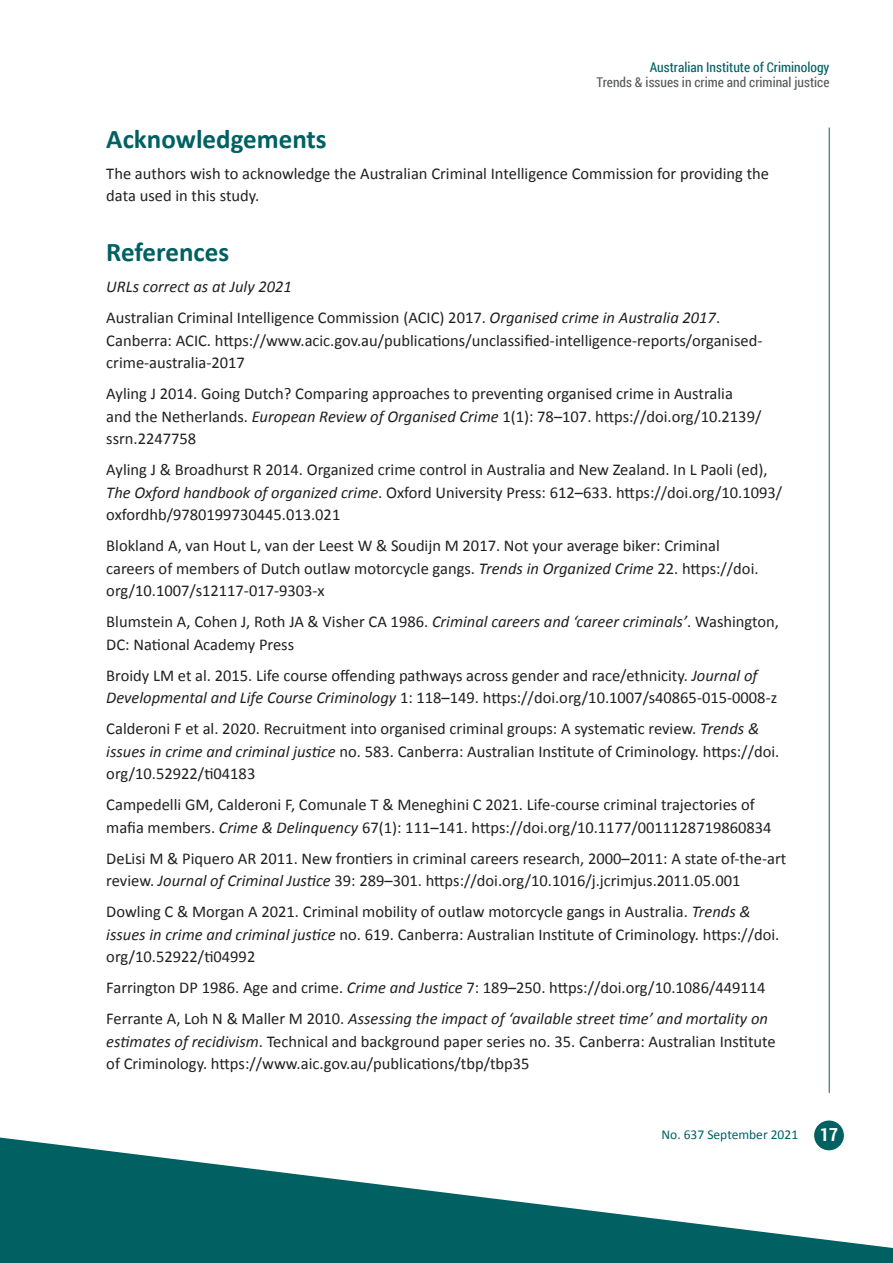
<style>
.page{position:relative;width:893px;height:1263px;background:#fff}
.page>*{position:absolute;margin:0;border:0;box-sizing:border-box;transform-origin:0 0}
.t1{font:700 27px "Calibri";color:#006062}
.body{font:16.5px/22.5px "Calibri";color:#231f20}
.body-2{font:italic 16.5px "Calibri";color:#231f20}
.t2{font:13.5px "Roboto Condensed";color:#57585a}
.t3{font:13.5px "Roboto Condensed";color:#006062}
.t4{font:13.5px "Calibri";color:#006062}
.s1{font-style:italic}
.s2{font-family:"Roboto Condensed";font-weight:700;font-size:18px;color:#fff}
</style>
<div class="page">
<hr style="left:829px;top:128px;width:1px;height:965px;background:#006062">
<div style="left:814px;top:1120px;width:30px;height:30px;background:#006062;border-radius:50%"></div>
<svg style="left:0;top:1137px;width:893px;height:126px;fill:#006062"></svg>
<p class="t3" style="left:650px;top:58px;width:181px">Australian Institute of Criminology</p>
<p class="t2" style="left:597px;top:73px;width:234px">Trends &amp; issues in crime and criminal justice</p>
<h1 class="t1" style="left:106px;top:122px;width:222px">Acknowledgements</h1>
<p class="body" style="left:106px;top:162px;width:664px">The authors wish to acknowledge the Australian Criminal Intelligence Commission for providing the data used in this study.</p>
<h1 class="t1" style="left:106px;top:235px;width:124px">References</h1>
<p class="body-2" style="left:106px;top:275px;width:187px">URLs correct as at July 2021</p>
<p class="body" style="left:106px;top:306px;width:658px">Australian Criminal Intelligence Commission (ACIC) 2017. <span class="s1">Organised crime in Australia 2017</span>.<br>Canberra: ACIC. https://www.acic.gov.au/publications/unclassified-intelligence-reports/organised&shy;crime-australia-2017</p>
<p class="body" style="left:106px;top:382px;width:657px">Ayling J 2014. Going Dutch? Comparing approaches to preventing organised crime in Australia and the Netherlands. <span class="s1">European Review of Organised Crime</span> 1(1): 78–107. https://doi.org/10.2139/ ssrn.2247758</p>
<p class="body" style="left:106px;top:458px;width:677px">Ayling J &amp; Broadhurst R 2014. Organized crime control in Australia and New Zealand. In L Paoli (ed),<br><span class="s1">The Oxford handbook of organized crime</span>. Oxford University Press: 612–633. https://doi.org/10.1093/ oxfordhb/9780199730445.013.021</p>
<p class="body" style="left:106px;top:534px;width:654px">Blokland A, van Hout L, van der Leest W &amp; Soudijn M 2017. Not your average biker: Criminal careers of members of Dutch outlaw motorcycle gangs. <span class="s1">Trends in Organized Crime</span> 22. https://doi. org/10.1007/s12117-017-9303-x</p>
<p class="body" style="left:106px;top:610px;width:674px">Blumstein A, Cohen J, Roth JA &amp; Visher CA 1986. <span class="s1">Criminal careers and ‘career criminals’</span>. Washington,<br>DC: National Academy Press</p>
<p class="body" style="left:106px;top:664px;width:672px">Broidy LM et al. 2015. Life course offending pathways across gender and race/ethnicity. <span class="s1">Journal of<br>Developmental and Life Course Criminology</span> 1: 118–149. https://doi.org/10.1007/s40865-015-0008-z</p>
<p class="body" style="left:106px;top:717px;width:674px">Calderoni F et al. 2020. Recruitment into organised criminal groups: A systematic review. <span class="s1">Trends &amp; issues in crime and criminal justice</span> no. 583. Canberra: Australian Institute of Criminology. https://doi. org/10.52922/ti04183</p>
<p class="body" style="left:106px;top:793px;width:667px">Campedelli GM, Calderoni F, Comunale T &amp; Meneghini C 2021. Life-course criminal trajectories of mafia members. <span class="s1">Crime &amp; Delinquency</span> 67(1): 111–141. https://doi.org/10.1177/0011128719860834</p>
<p class="body" style="left:106px;top:847px;width:681px">DeLisi M &amp; Piquero AR 2011. New frontiers in criminal careers research, 2000–2011: A state of-the-art review. <span class="s1">Journal of Criminal Justice</span> 39: 289–301. https://doi.org/10.1016/j.jcrimjus.2011.05.001</p>
<p class="body" style="left:106px;top:900px;width:674px">Dowling C &amp; Morgan A 2021. Criminal mobility of outlaw motorcycle gangs in Australia. <span class="s1">Trends &amp; issues in crime and criminal justice</span> no. 619. Canberra: Australian Institute of Criminology. https://doi. org/10.52922/ti04992</p>
<p class="body" style="left:106px;top:976px;width:661px">Farrington DP 1986. Age and crime. <span class="s1">Crime and Justice</span> 7: 189–250. https://doi.org/10.1086/449114</p>
<p class="body" style="left:106px;top:1007px;width:671px">Ferrante A, Loh N &amp; Maller M 2010. <span class="s1">Assessing the impact of ‘available street time’ and mortality on estimates of recidivism</span>. Technical and background paper series no. 35. Canberra: Australian Institute of Criminology. https://www.aic.gov.au/publications/tbp/tbp35</p>
<p class="t4" style="left:661px;top:1126px;width:178px">No. 637 September 2021 <span class="s2">17</span></p>
</div>
